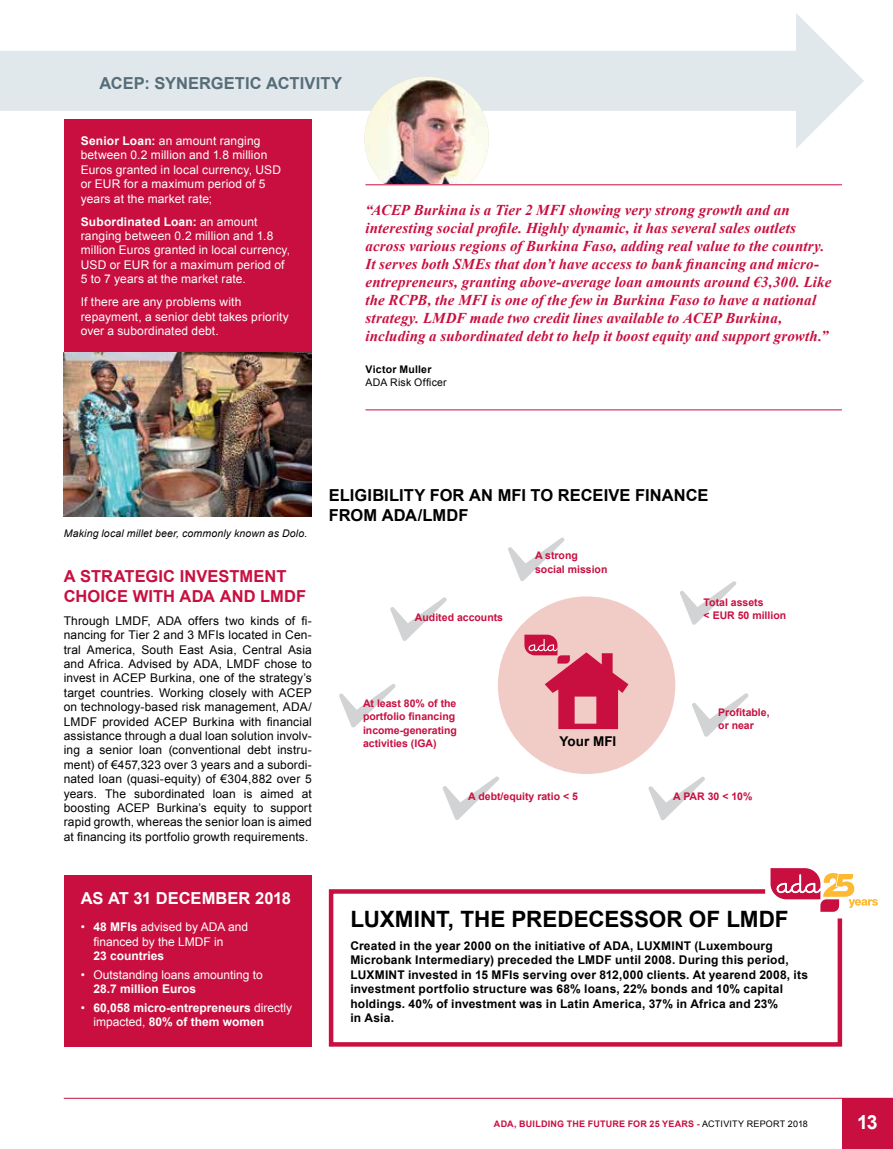
<style>
.page{position:relative;width:893px;height:1149px;background:#fff}
.page>*{position:absolute;margin:0;border:0;box-sizing:border-box;transform-origin:0 0}
.t1{font:700 22.5px "Arial";color:#000}
.t2{font:700 19.5px "Arial";color:#fff}
.t3{font:700 16.5px/19.5px "Arial";letter-spacing:.005em;color:#000}
.t4{font:700 16.5px/19.5px "Arial";letter-spacing:.005em;color:#c80f3f}
.t5{font:700 16.5px "Arial";letter-spacing:.005em;color:#566d79}
.t6{font:700 16.5px "Arial";letter-spacing:-.005em;color:#fff}
.t7{font:italic 700 15px/18px "Times New Roman";letter-spacing:.01em;color:#c80f3f}
.t8{font:700 13.5px "Arial";color:#000}
.t9{font:12px/14.4px "Arial";letter-spacing:.01em;color:#000;text-align:justify}
.t10{font:12px/14.4px "Arial";letter-spacing:.01em;color:#fff}
.t11{font:700 12px/14.4px "Arial";letter-spacing:.015em;color:#000}
.t12{font:700 12px/14.4px "Arial";color:#fff}
.t13{font:700 10.5px/13.5px "Arial";color:#c80f3f}
.t14{font:italic 10.5px "Arial";letter-spacing:.015em;color:#000}
.t15{font:10.5px "Arial";letter-spacing:.025em;color:#000}
.t16{font:700 10.5px "Arial";letter-spacing:.025em;color:#000}
.t17{font:700 9px "Arial";letter-spacing:.025em;color:#c80f3f}
.s1{font-weight:700}
.s2{font-weight:400}
.s3{font-weight:400;color:#000}
</style>
<div class="page">
<div style="left:842px;top:1097px;width:51px;height:51px;background:#c80f3f"></div>
<hr style="left:64px;top:1097px;width:829px;height:1px;background:#c80f3f">
<div style="left:0;top:51px;width:833px;height:60px;background:#e1e8ec"></div>
<img style="left:64px;top:352px;width:247px;height:164px">
<svg style="left:680px;top:581px;width:57px;height:44px"></svg>
<svg style="left:692px;top:693px;width:57px;height:44px"></svg>
<svg style="left:648px;top:776px;width:57px;height:44px"></svg>
<div style="left:496px;top:594px;width:182px;height:182px;background:#f1cbc5;border-radius:50%"></div>
<div style="left:493px;top:591px;width:187px;height:187px;border:4px solid #fff;border-radius:50%"></div>
<svg style="left:508px;top:537px;width:57px;height:44px"></svg>
<svg style="left:390px;top:597px;width:57px;height:44px"></svg>
<svg style="left:339px;top:684px;width:57px;height:43px"></svg>
<svg style="left:442px;top:776px;width:57px;height:44px"></svg>
<svg style="left:524px;top:634px;width:104px;height:94px"></svg>
<div style="left:64px;top:119px;width:247px;height:233px;background:#c80f3f"></div>
<div style="left:64px;top:874px;width:247px;height:172px;background:#c80f3f"></div>
<div style="left:329px;top:888px;width:513px;height:158px;border:4px solid #c80f3f"></div>
<img style="left:364px;top:77px;width:125px;height:124px;border-radius:62px">
<div style="left:364px;top:184px;width:125px;height:33px;background:#fff"></div>
<hr style="left:365px;top:184px;width:477px;height:1px;background:#c80f3f">
<hr style="left:365px;top:409px;width:477px;height:1px;background:#c80f3f">
<svg style="left:796px;top:13px;width:68px;height:136px"></svg>
<svg style="left:765px;top:868px;width:113px;height:50px"></svg>
<h3 class="t5" style="left:99px;top:73px;width:244px">ACEP: SYNERGETIC ACTIVITY</h3>
<p class="t10" style="left:81px;top:134px;width:202px"><span class="s1">Senior Loan:</span> an amount ranging between 0.2 million and 1.8 million<br>Euros granted in local currency, USD or EUR for a maximum period of 5 years at the market rate;</p>
<p class="t10" style="left:81px;top:214px;width:211px"><span class="s1">Subordinated Loan:</span> an amount ranging between 0.2 million and 1.8 million Euros granted in local currency, USD or EUR for a maximum period of 5 to 7 years at the market rate.</p>
<p class="t10" style="left:81px;top:295px;width:210px">If there are any problems with repayment, a senior debt takes priority over a subordinated debt.</p>
<p class="t7" style="left:365px;top:200px;width:467px">“ACEP Burkina is a Tier 2 MFI showing very strong growth and an interesting social profile. Highly dynamic, it has several sales outlets across various regions of Burkina Faso, adding real value to the country.<br>It serves both SMEs that don’t have access to bank financing and micro&shy;entrepreneurs, granting above-average loan amounts around €3,300. Like the RCPB, the MFI is one of the few in Burkina Faso to have a national strategy. LMDF made two credit lines available to ACEP Burkina, including a subordinated debt to help it boost equity and support growth.”</p>
<p class="t16" style="left:365px;top:362px;width:67px">Victor Muller</p>
<p class="t15" style="left:365px;top:375px;width:83px">ADA Risk Officer</p>
<p class="t14" style="left:64px;top:526px;width:245px">Making local millet beer, commonly known as Dolo.</p>
<h3 class="t4" style="left:64px;top:567px;width:244px">A STRATEGIC INVESTMENT<br>CHOICE WITH ADA AND LMDF</h3>
<p class="t9" style="left:64px;top:613px;width:250px">Through LMDF, ADA offers two kinds of fi&shy;nancing for Tier 2 and 3 MFIs located in Cen&shy;tral America, South East Asia, Central Asia and Africa. Advised by ADA, LMDF chose to invest in ACEP Burkina, one of the strategy’s target countries. Working closely with ACEP on technology-based risk management, ADA/ LMDF provided ACEP Burkina with financial assistance through a dual loan solution involv&shy;ing a senior loan (conventional debt instru&shy;ment) of €457,323 over 3 years and a subordi&shy;nated loan (quasi-equity) of €304,882 over 5 years. The subordinated loan is aimed at boosting ACEP Burkina’s equity to support rapid growth, whereas the senior loan is aimed at financing its portfolio growth requirements.</p>
<h3 class="t3" style="left:329px;top:486px;width:381px">ELIGIBILITY FOR AN MFI TO RECEIVE FINANCE<br>FROM ADA/LMDF</h3>
<p class="t13" style="left:415px;top:610px;width:90px">Audited accounts</p>
<p class="t13" style="left:363px;top:696px;width:95px">At least 80% of the portfolio financing income-generating activities (IGA)</p>
<p class="t13" style="left:535px;top:549px;width:74px">A strong social mission</p>
<p class="t8" style="left:560px;top:732px;width:58px">Your MFI</p>
<p class="t13" style="left:468px;top:789px;width:111px">A debt/equity ratio &lt; 5</p>
<p class="t13" style="left:704px;top:595px;width:84px">Total assets<br>&lt; EUR 50 million</p>
<p class="t13" style="left:718px;top:705px;width:53px">Profitable, or near</p>
<p class="t13" style="left:673px;top:789px;width:81px">A PAR 30 &lt; 10%</p>
<h3 class="t6" style="left:81px;top:887px;width:212px">AS AT 31 DECEMBER 2018</h3>
<p class="t10" style="left:94px;top:919px;width:156px;text-indent:-13px">• <span class="s1">48 MFIs</span> advised by ADA and financed by the LMDF in</p>
<p class="t12" style="left:94px;top:948px;width:72px">23 countries</p>
<p class="t10" style="left:81px;top:967px;width:184px">• Outstanding loans amounting to</p>
<p class="t12" style="left:94px;top:981px;width:104px">28.7 million Euros</p>
<p class="t12" style="left:94px;top:1000px;width:200px;text-indent:-13px"><span class="s2">•</span> 60,058 micro-entrepreneurs <span class="s2">directly impacted,</span> 80% of them women</p>
<h1 class="t1" style="left:350px;top:904px;width:440px">LUXMINT, THE PREDECESSOR OF LMDF</h1>
<p class="t11" style="left:350px;top:938px;width:459px">Created in the year 2000 on the initiative of ADA, LUXMINT (Luxembourg Microbank Intermediary) preceded the LMDF until 2008. During this period, LUXMINT invested in 15 MFIs serving over 812,000 clients. At yearend 2008, its investment portfolio structure was 68% loans, 22% bonds and 10% capital holdings. 40% of investment was in Latin America, 37% in Africa and 23%<br>in Asia.</p>
<p class="t17" style="left:494px;top:1117px;width:315px">ADA, BUILDING THE FUTURE FOR 25 YEARS - <span class="s3">ACTIVITY REPORT 2018</span></p>
<h2 class="t2" style="left:857px;top:1109px;width:22px">13</h2>
</div>
